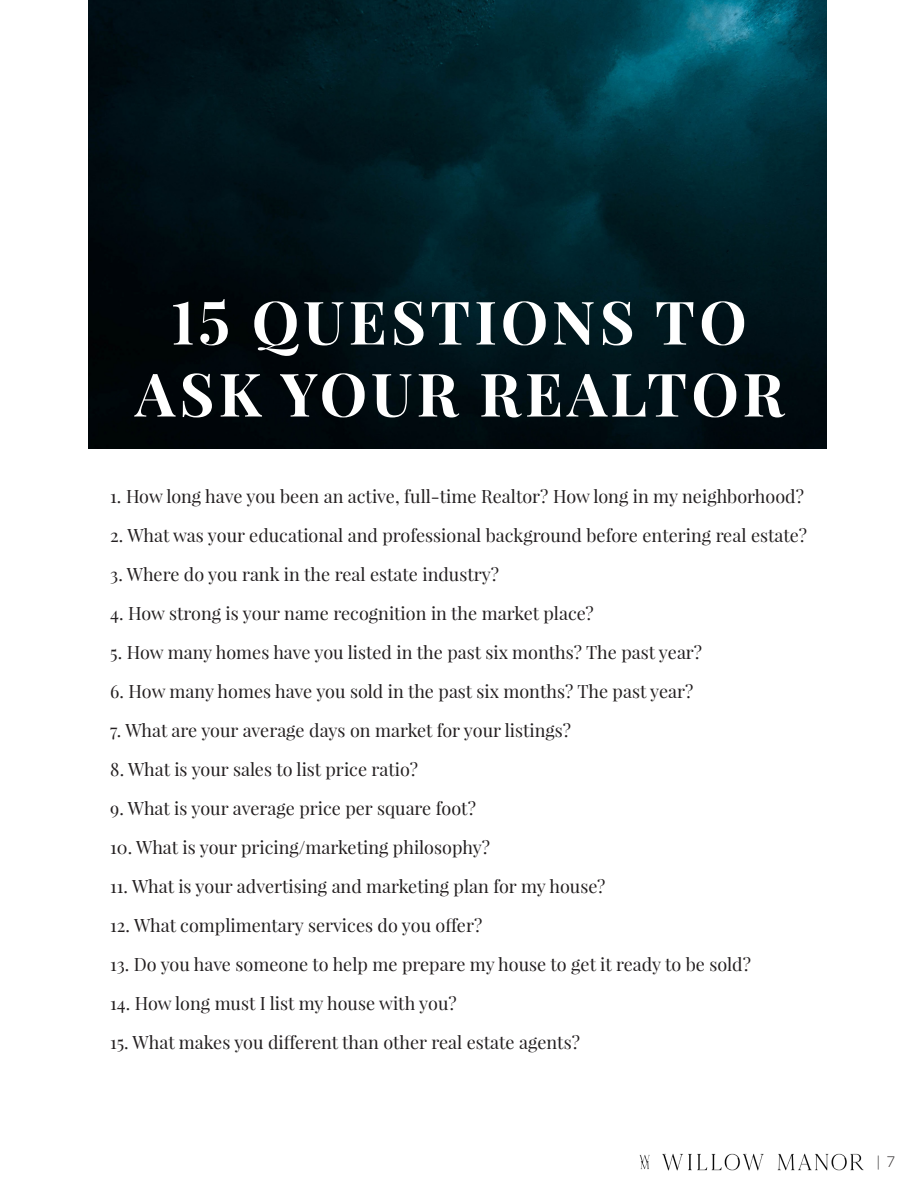
<style>
.page{position:relative;width:918px;height:1188px;background:#fff}
.page>*{position:absolute;margin:0;border:0;box-sizing:border-box;transform-origin:0 0}
.t1{font:700 60px/72px "Playfair Display";letter-spacing:.07em;color:#fff;text-align:center}
.t2{font:18px "Playfair Display";color:#231f20}
.t3{font:300 15px "Lato";color:#231f20}
</style>
<div class="page">
<img style="left:89px;top:0;width:737px;height:448px">
<img style="left:639px;top:1153px;width:225px;height:18px">
<p class="t1" style="left:135px;top:286px;width:651px">15 QUESTIONS TO<br>ASK YOUR REALTOR</p>
<p class="t2" style="left:110px;top:485px;width:695px">1. How long have you been an active, full-time Realtor? How long in my neighborhood?</p>
<p class="t2" style="left:110px;top:524px;width:698px">2. What was your educational and professional background before entering real estate?</p>
<p class="t2" style="left:110px;top:563px;width:390px">3. Where do you rank in the real estate industry?</p>
<p class="t2" style="left:110px;top:602px;width:485px">4. How strong is your name recognition in the market place?</p>
<p class="t2" style="left:110px;top:641px;width:593px">5. How many homes have you listed in the past six months? The past year?</p>
<p class="t2" style="left:110px;top:680px;width:585px">6. How many homes have you sold in the past six months? The past year?</p>
<p class="t2" style="left:110px;top:719px;width:462px">7. What are your average days on market for your listings?</p>
<p class="t2" style="left:110px;top:758px;width:309px">8. What is your sales to list price ratio?</p>
<p class="t2" style="left:110px;top:797px;width:367px">9. What is your average price per square foot?</p>
<p class="t2" style="left:110px;top:836px;width:381px">10. What is your pricing/marketing philosophy?</p>
<p class="t2" style="left:110px;top:875px;width:497px">11. What is your advertising and marketing plan for my house?</p>
<p class="t2" style="left:110px;top:914px;width:374px">12. What complimentary services do you offer?</p>
<p class="t2" style="left:110px;top:953px;width:642px">13. Do you have someone to help me prepare my house to get it ready to be sold?</p>
<p class="t2" style="left:110px;top:992px;width:348px">14. How long must I list my house with you?</p>
<p class="t2" style="left:110px;top:1031px;width:471px">15. What makes you different than other real estate agents?</p>
<p class="t3" style="left:876px;top:1153px;width:20px">| 7</p>
</div>
